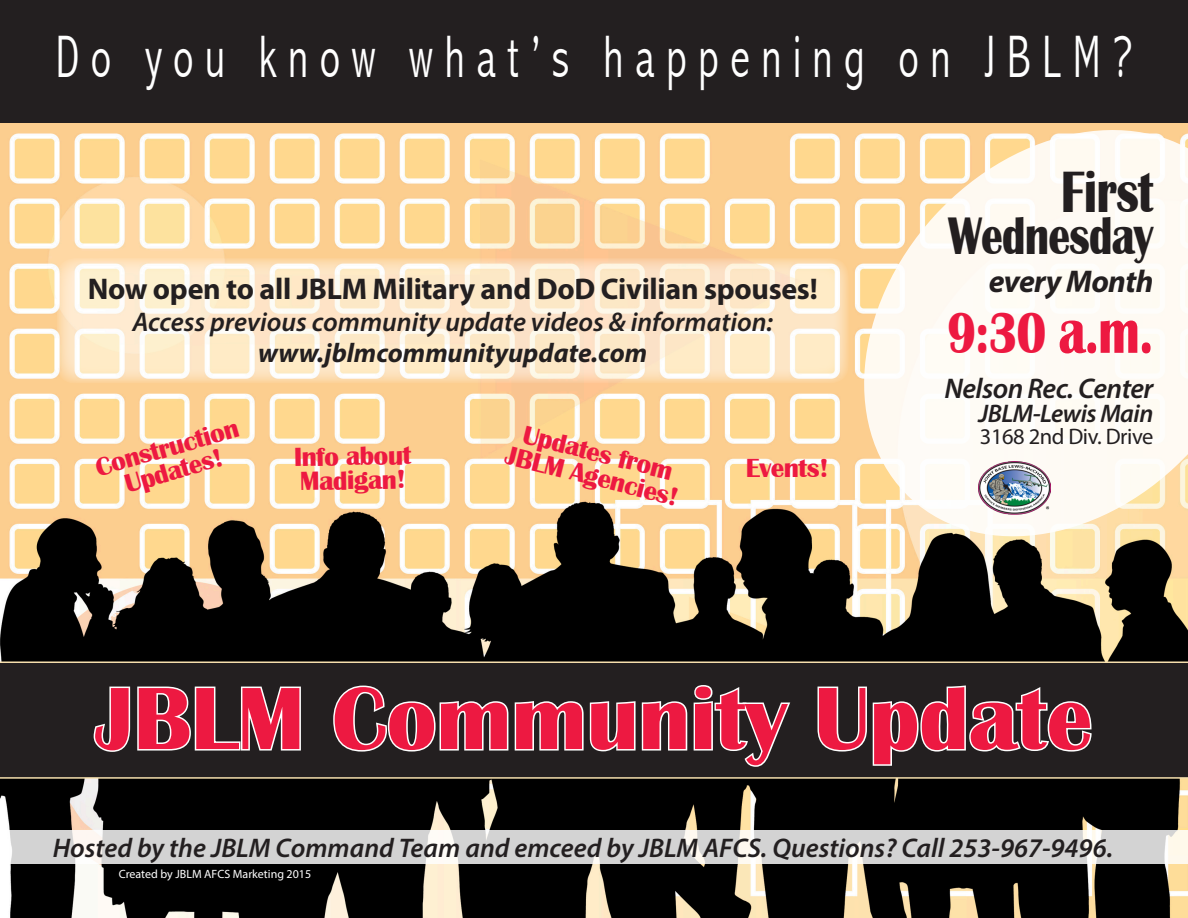
<style>
.page{position:relative;width:1188px;height:918px;background:#fff}
.page>*{position:absolute;margin:0;border:0;box-sizing:border-box;transform-origin:0 0}
.t1{font:700 91.5px "Britannic";color:#ed1941}
.t2{font:300 condensed 60px "Abadi";letter-spacing:.24em;color:#fff;scale:.8 1}
.t3{font:700 60px "Britannic";color:#ed1941;scale:.8 1}
.t4{font:700 60px "Britannic";letter-spacing:-.02em;color:#231f20;scale:.8 1}
.t5{font:700 54.3px "Britannic";letter-spacing:-.02em;color:#231f20;scale:.8 1}
.t6{font:italic 700 31.5px "Myriad Pro";letter-spacing:-.02em;color:#231f20}
.t7{font:700 30px "Myriad Pro";letter-spacing:-.01em;color:#231f20}
.t8{font:italic 600 28.5px "Myriad Pro";letter-spacing:-.02em;color:#231f20}
.t9{font:italic 600 27px/31.5px "Myriad Pro";color:#231f20;text-align:center}
.t10{font:700 27px/24px "Britannic";letter-spacing:-.02em;color:#ed1941;text-align:center}
.t11{font:italic 600 25.5px "Myriad Pro";letter-spacing:-.02em;color:#231f20}
.t12{font:22.5px "Myriad Pro";letter-spacing:-.02em;color:#231f20}
.t13{font:12px "Myriad Pro";color:#fff}
.s1{font-weight:700}
.s2{font-size:63.75px}
</style>
<div class="page">
<div style="left:0;top:0;width:1188px;height:123px;background:#231f20"></div>
<img style="left:0;top:123px;width:1188px;height:795px">
<svg style="left:840px;top:103px;width:348px;height:461px;fill:#fefaf3"></svg>
<div style="left:0;top:662px;width:1188px;height:117px;background:#231f20"></div>
<svg style="left:92px;top:684px;width:210px;height:69px"></svg>
<svg style="left:332px;top:684px;width:460px;height:84px;background:#4b4849"></svg>
<svg style="left:816px;top:684px;width:277px;height:83px"></svg>
<svg style="left:0;top:831px;width:1188px;height:33px;background:#d8d7d7"></svg>
<svg style="left:57px;top:258px;width:792px;height:125px;background:#fceace"></svg>
<img style="left:978px;top:461px;width:72px;height:54px">
<p class="t2" style="left:56px;top:22px;width:1347px">Do you know what’s happening on JBLM?</p>
<p class="t7" style="left:88px;top:270px;width:732px">Now open to all JBLM Military and DoD Civilian spouses!</p>
<p class="t9" style="left:132px;top:305px;width:642px">Access previous community update videos &amp; information: <span class="s1">www.jblmcommunityupdate.com</span></p>
<p class="t10" style="left:93px;top:457px;width:149px;rotate:-16deg">Construction<br>Updates!</p>
<p class="t10" style="left:294px;top:446px;width:119px;rotate:-1deg">Info about</p>
<p class="t10" style="left:300px;top:469px;width:108px;rotate:-1deg">Madigan!</p>
<p class="t10" style="left:515px;top:420px;width:179px;rotate:14deg">Updates from<br>JBLM Agencies!</p>
<p class="t10" style="left:746px;top:457px;width:85px">Events!</p>
<p class="t4" style="left:1061px;top:158px;width:117px">First</p>
<p class="t5" style="left:948px;top:205px;width:258px">Wednesday</p>
<p class="t6" style="left:989px;top:261px;width:166px">every Month</p>
<p class="t3" style="left:947px;top:299px;width:259px">9:30 <span class="s2">a.m.</span></p>
<p class="t8" style="left:945px;top:370px;width:210px">Nelson Rec. Center</p>
<p class="t11" style="left:979px;top:397px;width:176px">JBLM-Lewis Main</p>
<p class="t12" style="left:980px;top:423px;width:175px">3168 2nd Div. Drive</p>
<p class="t1" style="left:96px;top:667px;width:998px">JBLM Community Update</p>
<p class="t9" style="left:53px;top:832px;width:1062px">Hosted by the JBLM Command Team and emceed by JBLM AFCS. Questions? Call 253-967-9496.</p>
<p class="t13" style="left:119px;top:867px;width:194px">Created by JBLM AFCS Marketing 2015</p>
</div>
